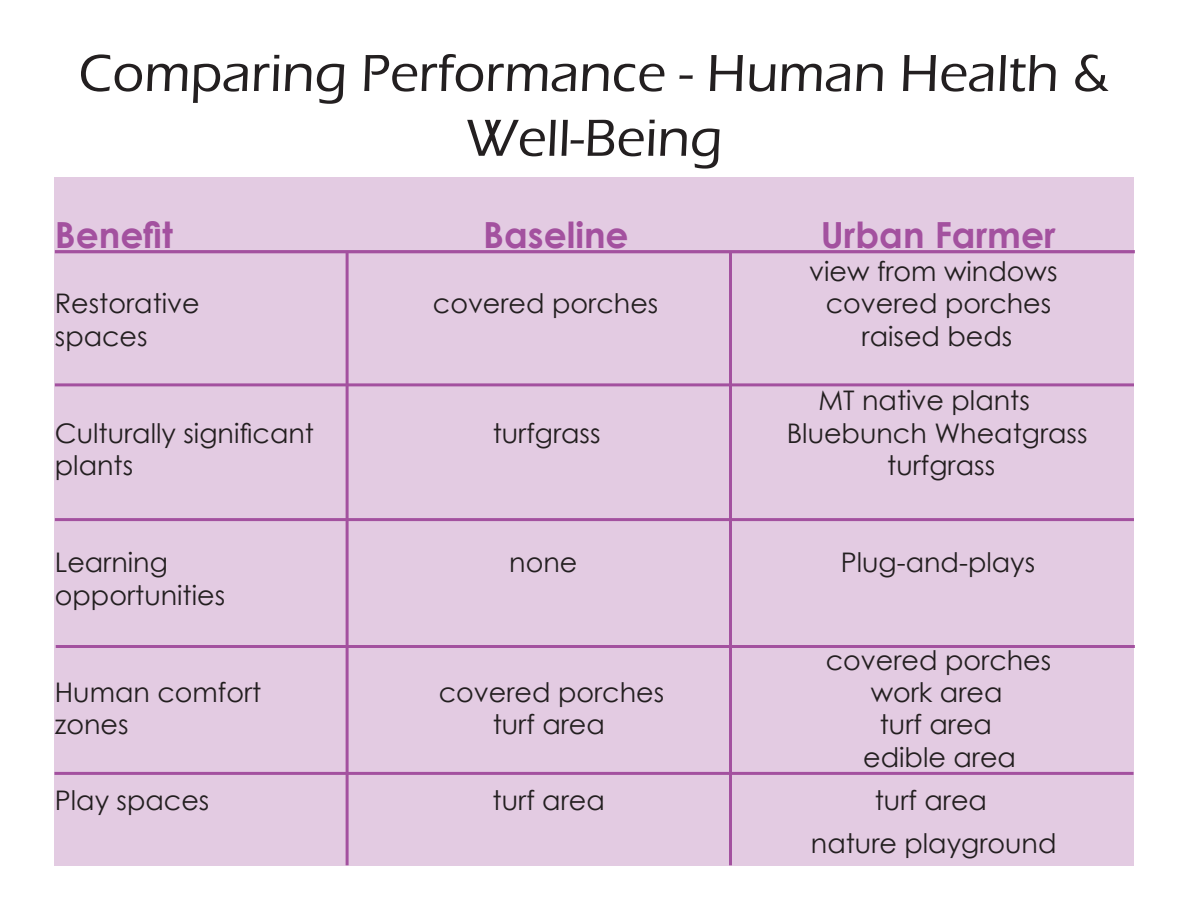
<style>
.page{position:relative;width:1188px;height:918px;background:#fff}
.page>*{position:absolute;margin:0;border:0;box-sizing:border-box;transform-origin:0 0}
.t1{font:500 54px/64.8px "Eras ITC";color:#231f20;text-align:center}
.t2{font:700 36px "Century Gothic";color:#a3519f}
.t3{font:27px/32.4px "Century Gothic";color:#231f20;text-align:center}
</style>
<div class="page">
<div style="left:55px;top:177px;width:1079px;height:688px;background:#e3cbe2"></div>
<hr style="left:55px;top:250px;width:1080px;height:3px;background:#a3519f">
<hr style="left:729px;top:251px;width:3px;height:614px;background:#a3519f">
<hr style="left:346px;top:251px;width:3px;height:614px;background:#a3519f">
<hr style="left:55px;top:383px;width:1079px;height:3px;background:#a3519f">
<hr style="left:55px;top:518px;width:1079px;height:3px;background:#a3519f">
<hr style="left:56px;top:645px;width:1079px;height:3px;background:#a3519f">
<hr style="left:54px;top:772px;width:1080px;height:3px;background:#a3519f">
<h1 class="t1" style="left:78px;top:41px;width:1033px">Comparing Performance - Human Health &amp;<br>Well-Being</h1>
<h2 class="t2" style="left:55px;top:208px;width:120px">Benefit</h2>
<h2 class="t2" style="left:483px;top:208px;width:147px">Baseline</h2>
<h2 class="t2" style="left:821px;top:208px;width:236px">Urban Farmer</h2>
<p class="t3" style="left:809px;top:254px;width:250px">view from windows</p>
<p class="t3" style="left:55px;top:287px;width:146px">Restorative</p>
<p class="t3" style="left:433px;top:287px;width:227px">covered porches</p>
<p class="t3" style="left:826px;top:287px;width:227px">covered porches</p>
<p class="t3" style="left:55px;top:319px;width:94px">spaces</p>
<p class="t3" style="left:862px;top:319px;width:152px">raised beds</p>
<p class="t3" style="left:818px;top:384px;width:213px">MT native plants</p>
<p class="t3" style="left:55px;top:416px;width:261px">Culturally significant</p>
<p class="t3" style="left:493px;top:416px;width:109px">turfgrass</p>
<p class="t3" style="left:787px;top:416px;width:302px">Bluebunch Wheatgrass</p>
<p class="t3" style="left:55px;top:449px;width:80px">plants</p>
<p class="t3" style="left:887px;top:449px;width:109px">turfgrass</p>
<p class="t3" style="left:55px;top:546px;width:115px">Learning</p>
<p class="t3" style="left:509px;top:546px;width:70px">none</p>
<p class="t3" style="left:841px;top:546px;width:196px">Plug-and-plays</p>
<p class="t3" style="left:55px;top:578px;width:172px">opportunities</p>
<p class="t3" style="left:826px;top:643px;width:227px">covered porches</p>
<p class="t3" style="left:55px;top:676px;width:208px">Human comfort</p>
<p class="t3" style="left:439px;top:676px;width:227px">covered porches</p>
<p class="t3" style="left:871px;top:676px;width:133px">work area</p>
<p class="t3" style="left:55px;top:708px;width:75px">zones</p>
<p class="t3" style="left:493px;top:708px;width:114px">turf area</p>
<p class="t3" style="left:863px;top:708px;width:154px">turf area edible area</p>
<p class="t3" style="left:55px;top:784px;width:156px">Play spaces</p>
<p class="t3" style="left:493px;top:784px;width:114px">turf area</p>
<p class="t3" style="left:811px;top:778px;width:247px;line-height:43.2px">turf area<br>nature playground</p>
</div>
